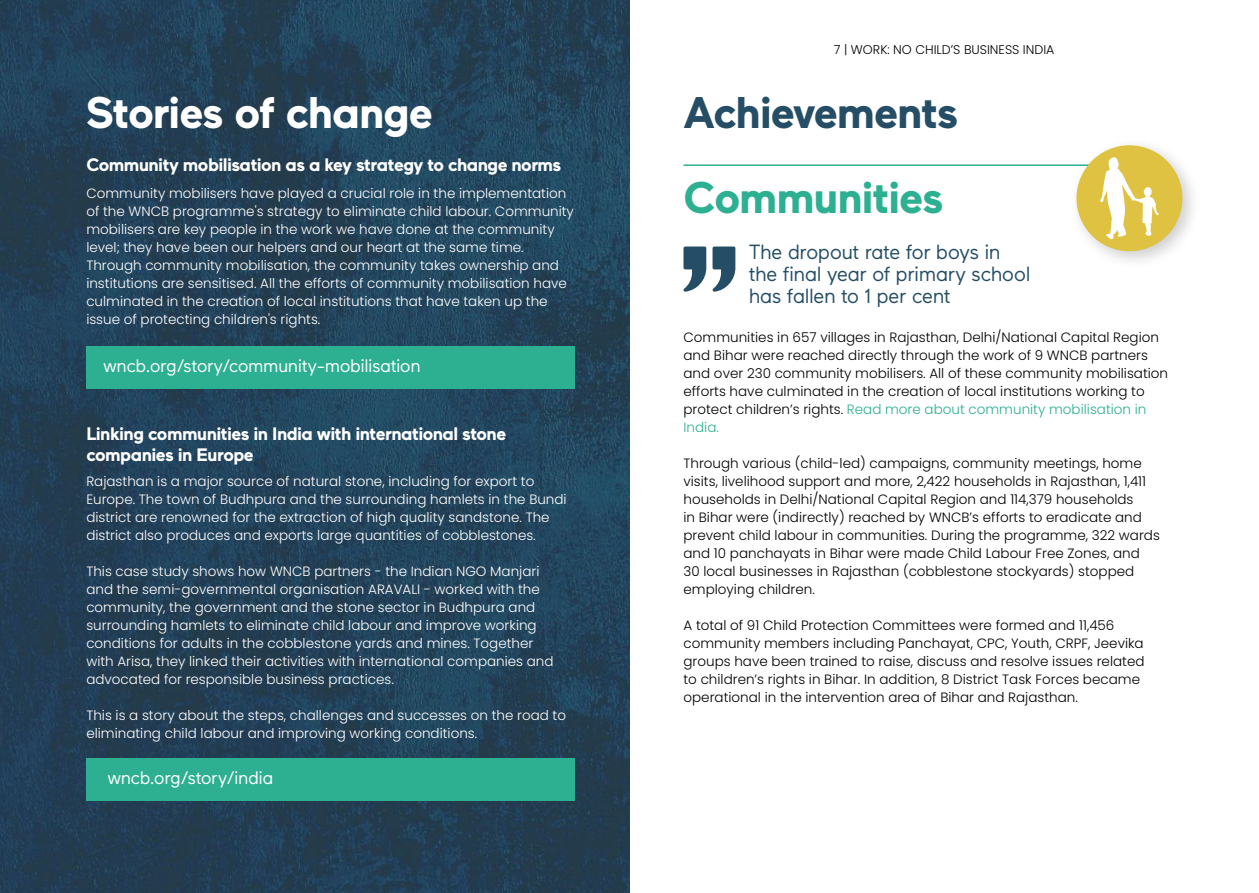
<style>
.page{position:relative;width:1259px;height:893px;background:#fff}
.page>*{position:absolute;margin:0;border:0;box-sizing:border-box;transform-origin:0 0}
.t1{font:700 44.25px "Maax Nava";letter-spacing:-.03em;color:#fff}
.t2{font:700 44.25px "Maax Nava";letter-spacing:-.03em;color:#254e66}
.t3{font:700 44.25px "Maax Nava";letter-spacing:-.025em;color:#2db091}
.t4{font:20.55px/21.8px "Maax Nava";letter-spacing:-.03em;color:#254e66}
.t5{font:700 18px/21px "Maax Nava";letter-spacing:-.03em;color:#fff}
.t6{font:18px "Maax Nava";letter-spacing:-.025em;color:#fff}
.t7{font:300 13.5px/18px "Poppins";color:#fff}
.t8{font:300 13.5px/18px "Poppins";color:#000}
.t9{font:300 12.6px "Poppins";color:#000}
.s1{color:#2db091}
</style>
<div class="page">
<img style="left:0;top:0;width:629px;height:893px">
<div style="left:86px;top:346px;width:489px;height:43px;background:#2db091"></div>
<div style="left:86px;top:758px;width:489px;height:43px;background:#2db091"></div>
<hr style="left:683px;top:164px;width:466px;height:2px;background:#2db091">
<div style="left:1067px;top:136px;width:134px;height:134px;background:#000;opacity:.2"></div>
<div style="left:1076px;top:145px;width:106px;height:106px;background:#dfc242;border-radius:50%"></div>
<svg style="left:1100px;top:157px;width:58px;height:82px"></svg>
<svg style="left:683px;top:247px;width:23px;height:45px"></svg>
<svg style="left:712px;top:247px;width:23px;height:45px"></svg>
<h1 class="t1" style="left:86px;top:89px;width:349px">Stories of change</h1>
<h3 class="t5" style="left:86px;top:154px;width:476px">Community mobilisation as a key strategy to change norms</h3>
<p class="t7" style="left:86px;top:184px;width:489px">Community mobilisers have played a crucial role in the implementation of the WNCB programme's strategy to eliminate child labour. Community mobilisers are key people in the work we have done at the community level; they have been our helpers and our heart at the same time.<br>Through community mobilisation, the community takes ownership and institutions are sensitised. All the efforts of community mobilisation have culminated in the creation of local institutions that have taken up the issue of protecting children's rights.</p>
<h3 class="t6" style="left:103px;top:356px;width:319px">wncb.org/story/community-mobilisation</h3>
<h3 class="t5" style="left:86px;top:424px;width:421px">Linking communities in India with international stone companies in Europe</h3>
<p class="t7" style="left:86px;top:472px;width:482px">Rajasthan is a major source of natural stone, including for export to Europe. The town of Budhpura and the surrounding hamlets in the Bundi district are renowned for the extraction of high quality sandstone. The district also produces and exports large quantities of cobblestones.</p>
<p class="t7" style="left:86px;top:562px;width:469px">This case study shows how WNCB partners - the Indian NGO Manjari and the semi-governmental organisation ARAVALI - worked with the community, the government and the stone sector in Budhpura and surrounding hamlets to eliminate child labour and improve working conditions for adults in the cobblestone yards and mines. Together with Arisa, they linked their activities with international companies and advocated for responsible business practices.</p>
<p class="t7" style="left:86px;top:706px;width:481px">This is a story about the steps, challenges and successes on the road to eliminating child labour and improving working conditions.</p>
<h3 class="t6" style="left:107px;top:768px;width:168px">wncb.org/story/india</h3>
<p class="t9" style="left:834px;top:42px;width:222px">7 | WORK: NO CHILD’S BUSINESS INDIA</p>
<h1 class="t2" style="left:683px;top:88px;width:276px">Achievements</h1>
<h1 class="t3" style="left:683px;top:173px;width:262px">Communities</h1>
<h2 class="t4" style="left:749px;top:242px;width:283px">The dropout rate for boys in the final year of primary school has fallen to 1 per cent</h2>
<p class="t8" style="left:683px;top:328px;width:486px">Communities in 657 villages in Rajasthan, Delhi/National Capital Region and Bihar were reached directly through the work of 9 WNCB partners and over 230 community mobilisers. All of these community mobilisation efforts have culminated in the creation of local institutions working to protect children’s rights. <span class="s1">Read more about community mobilisation in India.</span></p>
<p class="t8" style="left:683px;top:454px;width:478px">Through various (child-led) campaigns, community meetings, home visits, livelihood support and more, 2,422 households in Rajasthan, 1,411 households in Delhi/National Capital Region and 114,379 households<br>in Bihar were (indirectly) reached by WNCB’s efforts to eradicate and prevent child labour in communities. During the programme, 322 wards and 10 panchayats in Bihar were made Child Labour Free Zones, and<br>30 local businesses in Rajasthan (cobblestone stockyards) stopped employing children.</p>
<p class="t8" style="left:683px;top:616px;width:462px">A total of 91 Child Protection Committees were formed and 11,456 community members including Panchayat, CPC, Youth, CRPF, Jeevika groups have been trained to raise, discuss and resolve issues related to children’s rights in Bihar. In addition, 8 District Task Forces became operational in the intervention area of Bihar and Rajasthan.</p>
</div>
